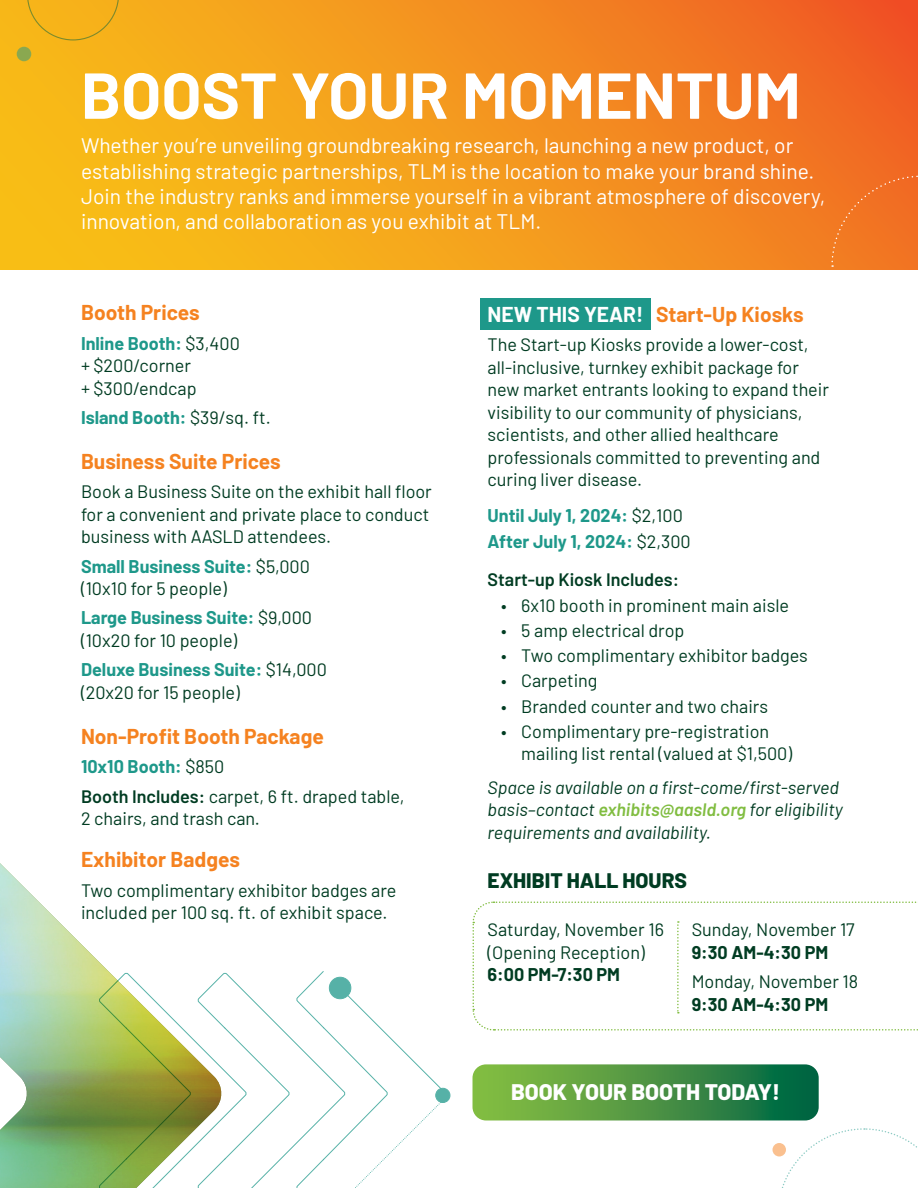
<style>
.page{position:relative;width:918px;height:1188px;background:#fff}
.page>*{position:absolute;margin:0;border:0;box-sizing:border-box;transform-origin:0 0}
.t1{font:700 64.8px "Barlow";color:#fff}
.t2{font:800 22.5px "Barlow";color:#fff}
.t3{font:21px/25.2px "Barlow";color:#fff}
.t4{font:700 21px "Barlow";color:#f58220}
.t5{font:800 21px "Barlow";color:#003c22}
.t6{font:18px/22.5px "Barlow";color:#003c22}
.t7{font:italic 18px/22.5px "Barlow";color:#003c22}
.t8{font:700 18px/26px "Barlow";color:#1e988a}
.t9{font:700 18px "Barlow";color:#003c22}
.t10{font:600 18px "Barlow";color:#003c22}
.s1{font-weight:700;color:#1e988a}
.s2{font-weight:400;color:#003c22}
.s3{font-weight:600}
.s4{color:#fff}
.s5{font-weight:600;color:#81bd41}
</style>
<div class="page">
<img style="left:0;top:863px;width:107px;height:325px">
<svg style="left:0;top:0;width:918px;height:270px;background:#f4971d"></svg>
<svg style="left:98px;top:970px;width:353px;height:218px"></svg>
<div style="left:329px;top:977px;width:22px;height:22px;background:#56b1a7;border-radius:50%"></div>
<div style="left:329px;top:977px;width:22px;height:22px;border:1px solid #1e988a;border-radius:50%"></div>
<div style="left:17px;top:47px;width:14px;height:14px;background:#8aa850;border-radius:50%"></div>
<div style="left:27px;top:0;width:92px;height:40px;background:#f7b21a"></div>
<svg style="left:831px;top:175px;width:87px;height:95px;background:#f17423"></svg>
<svg style="left:472px;top:901px;width:446px;height:130px"></svg>
<svg style="left:472px;top:1064px;width:347px;height:56px;background:#4b9446"></svg>
<div style="left:480px;top:298px;width:170px;height:32px;background:#1e988a"></div>
<svg style="left:776px;top:1128px;width:141px;height:60px"></svg>
<div style="left:773px;top:1143px;width:13px;height:13px;background:#fac08f;border-radius:50%"></div>
<h1 class="t1" style="left:81px;top:48px;width:721px">BOOST YOUR MOMENTUM</h1>
<p class="t3" style="left:81px;top:132px;width:746px">Whether you’re unveiling groundbreaking research, launching a new product, or establishing strategic partnerships, TLM is the location to make your brand shine.<br>Join the industry ranks and immerse yourself in a vibrant atmosphere of discovery, innovation, and collaboration as you exhibit at TLM.</p>
<p class="t4" style="left:81px;top:297px;width:120px">Booth Prices</p>
<p class="t6" style="left:81px;top:330px;width:160px"><span class="s1">Inline Booth:</span> $3,400 + $200/corner<br>+ $300/endcap</p>
<p class="t8" style="left:81px;top:403px;width:191px">Island Booth: <span class="s2">$39/sq. ft.</span></p>
<p class="t4" style="left:81px;top:446px;width:201px">Business Suite Prices</p>
<p class="t6" style="left:81px;top:479px;width:352px">Book a Business Suite on the exhibit hall floor for a convenient and private place to conduct business with AASLD attendees.</p>
<p class="t6" style="left:81px;top:554px;width:230px"><span class="s1">Small Business Suite:</span> $5,000 (10x10 for 5 people)</p>
<p class="t6" style="left:81px;top:605px;width:233px"><span class="s1">Large Business Suite:</span> $9,000 (10x20 for 10 people)</p>
<p class="t6" style="left:81px;top:657px;width:247px"><span class="s1">Deluxe Business Suite:</span> $14,000 (20x20 for 15 people)</p>
<p class="t4" style="left:81px;top:721px;width:244px">Non-Profit Booth Package</p>
<p class="t6" style="left:81px;top:751px;width:325px;line-height:29.2px"><span class="s1">10x10 Booth:</span> $850<br><span class="s3">Booth Includes:</span> carpet, 6 ft. draped table,</p>
<p class="t6" style="left:81px;top:806px;width:180px">2 chairs, and trash can.</p>
<p class="t4" style="left:81px;top:844px;width:160px">Exhibitor Badges</p>
<p class="t6" style="left:81px;top:877px;width:317px">Two complimentary exhibitor badges are included per 100 sq. ft. of exhibit space.</p>
<p class="t4" style="left:488px;top:299px;width:318px"><span class="s4">NEW THIS YEAR!</span> Start-Up Kiosks</p>
<p class="t6" style="left:488px;top:332px;width:343px">The Start-up Kiosks provide a lower-cost, all-inclusive, turnkey exhibit package for new market entrants looking to expand their visibility to our community of physicians, scientists, and other allied healthcare professionals committed to preventing and curing liver disease.</p>
<p class="t8" style="left:488px;top:501px;width:205px">Until July 1, 2024: <span class="s2">$2,100<br></span>After July 1, 2024: <span class="s2">$2,300</span></p>
<p class="t10" style="left:488px;top:566px;width:193px">Start-up Kiosk Includes:</p>
<p class="t6" style="left:501px;top:593px;width:289px">• 6x10 booth in prominent main aisle</p>
<p class="t6" style="left:501px;top:618px;width:185px">• 5 amp electrical drop</p>
<p class="t6" style="left:501px;top:643px;width:308px">• Two complimentary exhibitor badges</p>
<p class="t6" style="left:501px;top:668px;width:98px">• Carpeting</p>
<p class="t6" style="left:501px;top:694px;width:269px">• Branded counter and two chairs</p>
<p class="t6" style="left:521px;top:719px;width:272px;text-indent:-20px">• Complimentary pre-registration mailing list rental (valued at $1,500)</p>
<p class="t7" style="left:488px;top:775px;width:357px">Space is available on a first-come/first-served basis–contact <span class="s5">exhibits@aasld.org</span> for eligibility requirements and availability.</p>
<p class="t5" style="left:488px;top:865px;width:201px">EXHIBIT HALL HOURS</p>
<p class="t6" style="left:488px;top:917px;width:178px">Saturday, November 16 (Opening Reception)</p>
<p class="t9" style="left:488px;top:961px;width:134px">6:00 PM-7:30 PM</p>
<p class="t6" style="left:692px;top:917px;width:165px">Sunday, November 17</p>
<p class="t9" style="left:692px;top:939px;width:138px">9:30 AM-4:30 PM</p>
<p class="t6" style="left:692px;top:969px;width:168px">Monday, November 18</p>
<p class="t9" style="left:692px;top:991px;width:138px">9:30 AM-4:30 PM</p>
<p class="t2" style="left:511px;top:1075px;width:271px">BOOK YOUR BOOTH TODAY!</p>
</div>
